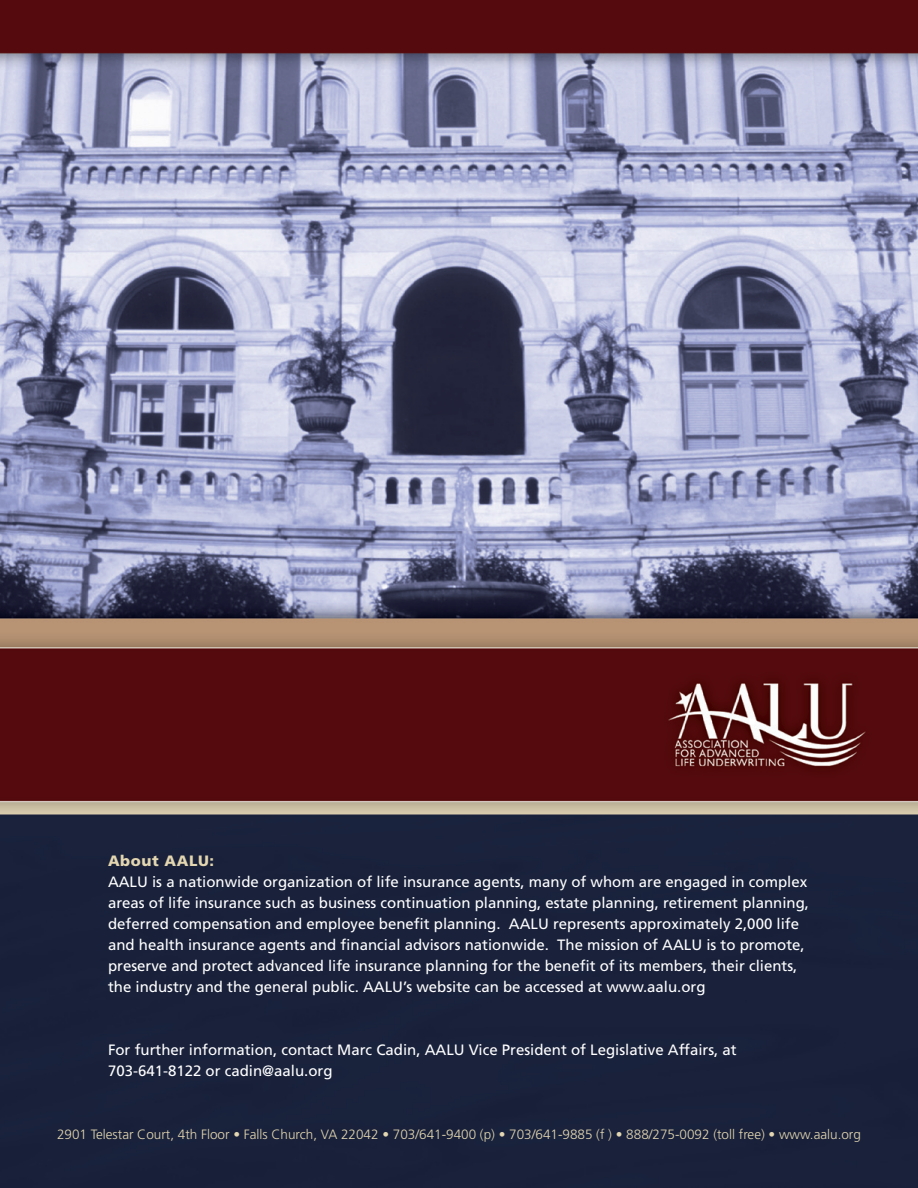
<style>
.page{position:relative;width:918px;height:1188px;background:#fff}
.page>*{position:absolute;margin:0;border:0;box-sizing:border-box;transform-origin:0 0}
.t1{font:15px/21px "Frutiger";color:#fff}
.t2{font:900 15px "Frutiger";letter-spacing:.04em;color:#e3d6b1}
.t3{font:300 13.5px "Frutiger";color:#e3d6b1}
</style>
<div class="page">
<img style="left:0;top:0;width:918px;height:1188px">
<p class="t2" style="left:108px;top:852px;width:108px">About AALU:</p>
<p class="t1" style="left:108px;top:871px;width:703px">AALU is a nationwide organization of life insurance agents, many of whom are engaged in complex areas of life insurance such as business continuation planning, estate planning, retirement planning, deferred compensation and employee benefit planning. AALU represents approximately 2,000 life and health insurance agents and financial advisors nationwide. The mission of AALU is to promote, preserve and protect advanced life insurance planning for the benefit of its members, their clients, the industry and the general public. AALU’s website can be accessed at www.aalu.org</p>
<p class="t1" style="left:108px;top:1039px;width:630px">For further information, contact Marc Cadin, AALU Vice President of Legislative Affairs, at<br>703-641-8122 or cadin@aalu.org</p>
<p class="t3" style="left:57px;top:1127px;width:805px">2901 Telestar Court, 4th Floor • Falls Church, VA 22042 • 703/641-9400 (p) • 703/641-9885 (f ) • 888/275-0092 (toll free) • www.aalu.org</p>
</div>
